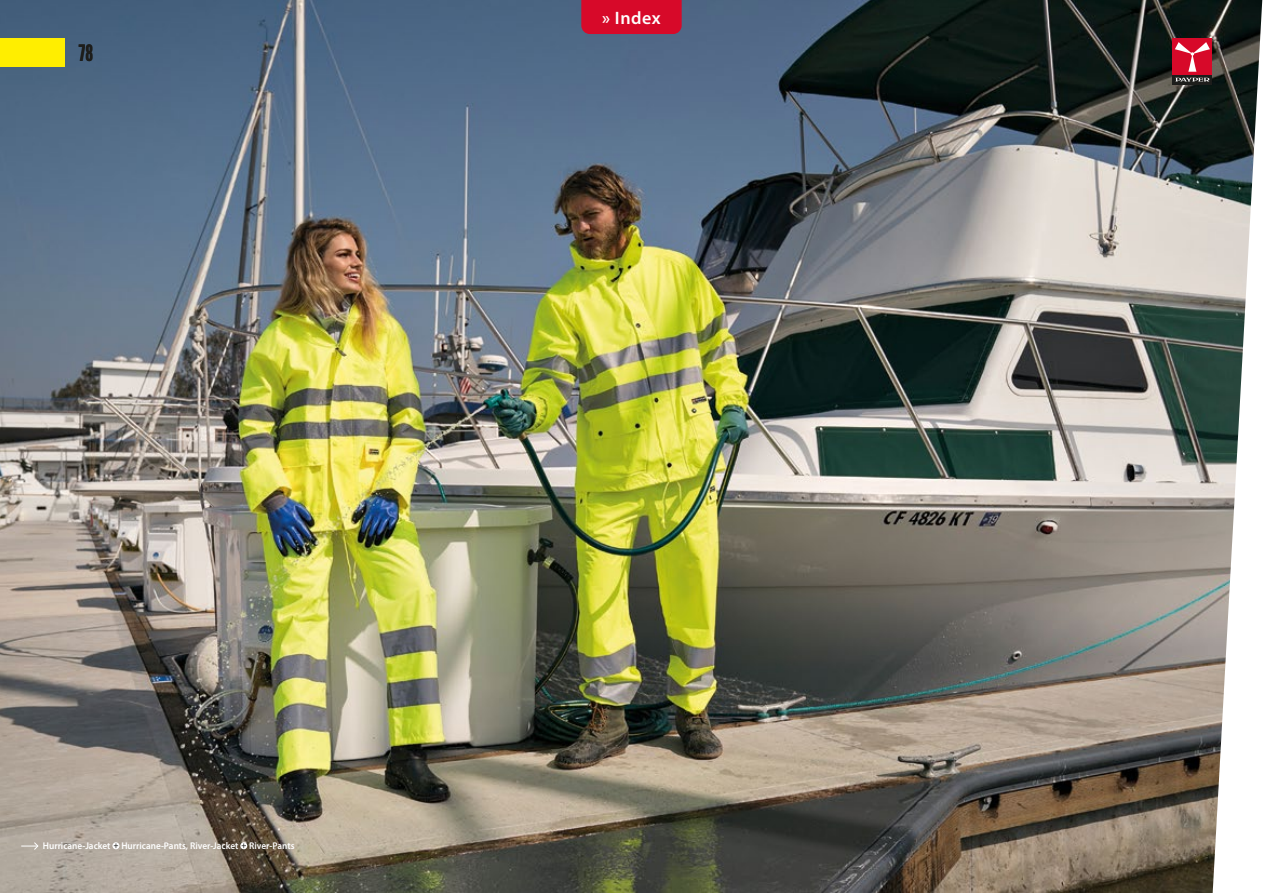
<style>
.page{position:relative;width:1263px;height:893px;background:#fff}
.page>*{position:absolute;margin:0;border:0;box-sizing:border-box;transform-origin:0 0}
.t1{font:22.5px "League Gothic";color:#1d1d1b}
.t2{font:600 18px "Myriad Pro";letter-spacing:.03em;color:#fff}
.t3{font:600 9.75px "Myriad Pro";color:#fff;scale:.95 1}
</style>
<div class="page">
<img style="left:0;top:0;width:1262px;height:893px">
<svg style="left:21px;top:842px;width:18px;height:8px"></svg>
<svg style="left:112px;top:842px;width:7px;height:7px"></svg>
<svg style="left:114px;top:843px;width:4px;height:5px"></svg>
<svg style="left:240px;top:842px;width:7px;height:7px"></svg>
<svg style="left:242px;top:843px;width:4px;height:5px"></svg>
<div style="left:0;top:39px;width:65px;height:28px;background:#fe0"></div>
<svg style="left:1173px;top:75px;width:39px;height:9px"></svg>
<svg style="left:1175px;top:78px;width:34px;height:4px"></svg>
<div style="left:1173px;top:39px;width:39px;height:36px;background:#d70929"></div>
<svg style="left:1175px;top:42px;width:35px;height:30px"></svg>
<div style="left:581px;top:0;width:101px;height:34px;background:#d70929"></div>
<h1 class="t1" style="left:79px;top:40px;width:16px">78</h1>
<h2 class="t2" style="left:602px;top:7px;width:60px">» Index</h2>
<p class="t3" style="left:43px;top:840px;width:266px">Hurricane-Jacket Hurricane-Pants, River-Jacket River-Pants</p>
</div>
